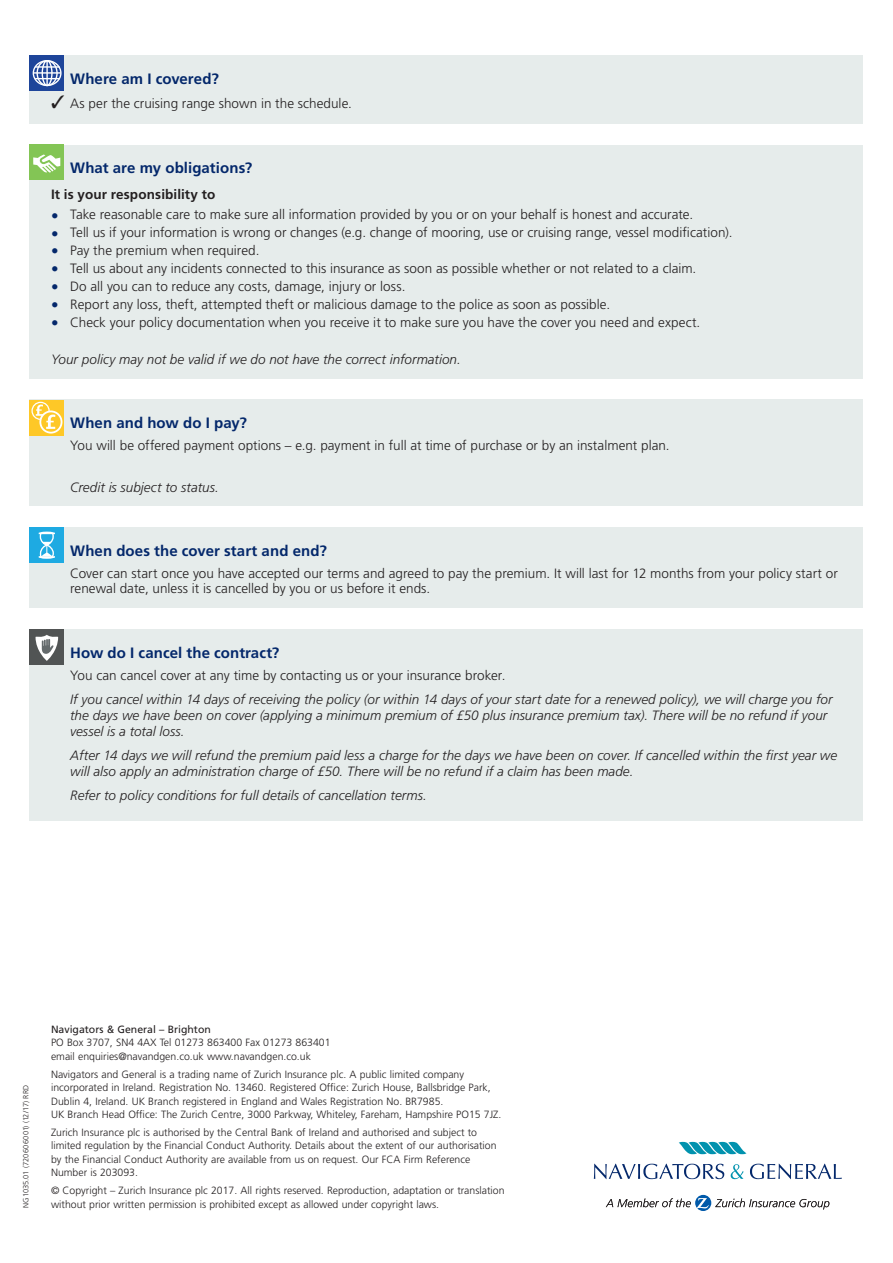
<style>
.page{position:relative;width:893px;height:1263px;background:#fff}
.page>*{position:absolute;margin:0;border:0;box-sizing:border-box;transform-origin:0 0}
.t1{font:700 15px "Frutiger LT Std";letter-spacing:.005em;color:#04286b}
.t2{font:300 13.5px/15.8px "Frutiger LT Std";color:#231f20}
.t3{font:italic 300 13.5px/15.8px "Frutiger LT Std";color:#231f20}
.t4{font:700 13.5px "Frutiger LT Std";letter-spacing:.01em;color:#231f20}
.t5{font:300 10.5px/13.5px "Frutiger LT Std";color:#231f20}
.t6{font:10.5px "Frutiger LT Std";color:#231f20}
.t7{font:300 7.5px "Frutiger LT Std";letter-spacing:.005em;color:#231f20}
.s1{font-weight:700;font-size:15px;color:#04286b}
</style>
<div class="page">
<div style="left:30px;top:55px;width:833px;height:68px;background:#e6eceb"></div>
<svg style="left:30px;top:55px;width:34px;height:36px"></svg>
<div style="left:33px;top:60px;width:29px;height:26px;border:1px solid #fff;border-radius:50%"></div>
<div style="left:36px;top:60px;width:22px;height:26px;border:1px solid #fff;border-radius:50%"></div>
<div style="left:42px;top:60px;width:11px;height:26px;border:1px solid #fff;border-radius:50%"></div>
<hr style="left:46px;top:61px;width:2px;height:25px;background:#fff">
<hr style="left:35px;top:66px;width:25px;height:2px;background:#fff">
<svg style="left:35px;top:78px;width:25px;height:1px"></svg>
<hr style="left:33px;top:72px;width:28px;height:2px;background:#fff">
<div style="left:30px;top:145px;width:833px;height:233px;background:#e6eceb"></div>
<div style="left:30px;top:145px;width:34px;height:35px;background:#83c555"></div>
<svg style="left:33px;top:154px;width:28px;height:19px"></svg>
<div style="left:30px;top:400px;width:833px;height:106px;background:#e6eceb"></div>
<div style="left:30px;top:400px;width:34px;height:35px;background:#fec827"></div>
<div style="left:31px;top:402px;width:19px;height:18px;border:1px solid #fff;border-radius:50%"></div>
<svg style="left:40px;top:411px;width:22px;height:22px"></svg>
<div style="left:39px;top:410px;width:23px;height:24px;border:2px solid #fff;border-radius:50%"></div>
<svg style="left:35px;top:404px;width:21px;height:25px"></svg>
<div style="left:30px;top:527px;width:833px;height:81px;background:#e6eceb"></div>
<div style="left:30px;top:527px;width:34px;height:36px;background:#1eaae2"></div>
<svg style="left:39px;top:532px;width:16px;height:27px"></svg>
<div style="left:30px;top:629px;width:833px;height:192px;background:#e6eceb"></div>
<div style="left:30px;top:629px;width:34px;height:36px;background:#515454"></div>
<svg style="left:36px;top:635px;width:22px;height:26px"></svg>
<svg style="left:679px;top:1142px;width:67px;height:12px"></svg>
<svg style="left:594px;top:1164px;width:130px;height:15px"></svg>
<svg style="left:731px;top:1164px;width:13px;height:15px"></svg>
<svg style="left:750px;top:1164px;width:92px;height:15px"></svg>
<svg style="left:606px;top:1195px;width:223px;height:16px"></svg>
<p class="t1" style="left:70px;top:70px;width:150px">Where am I covered?</p>
<p class="t2" style="left:51px;top:95px;width:302px">✓ As per the cruising range shown in the schedule.</p>
<p class="t1" style="left:70px;top:159px;width:184px">What are my obligations?</p>
<p class="t4" style="left:51px;top:187px;width:166px">It is your responsibility to</p>
<p class="t2" style="left:51px;top:207px;width:644px"><span class="s1">•</span> Take reasonable care to make sure all information provided by you or on your behalf is honest and accurate.</p>
<p class="t2" style="left:51px;top:225px;width:683px"><span class="s1">•</span> Tell us if your information is wrong or changes (e.g. change of mooring, use or cruising range, vessel modification).</p>
<p class="t2" style="left:51px;top:243px;width:210px"><span class="s1">•</span> Pay the premium when required.</p>
<p class="t2" style="left:51px;top:260px;width:647px"><span class="s1">•</span> Tell us about any incidents connected to this insurance as soon as possible whether or not related to a claim.</p>
<p class="t2" style="left:51px;top:278px;width:356px"><span class="s1">•</span> Do all you can to reduce any costs, damage, injury or loss.</p>
<p class="t2" style="left:51px;top:296px;width:561px"><span class="s1">•</span> Report any loss, theft, attempted theft or malicious damage to the police as soon as possible.</p>
<p class="t2" style="left:51px;top:314px;width:651px"><span class="s1">•</span> Check your policy documentation when you receive it to make sure you have the cover you need and expect.</p>
<p class="t3" style="left:51px;top:352px;width:411px">Your policy may not be valid if we do not have the correct information.</p>
<p class="t1" style="left:70px;top:414px;width:178px">When and how do I pay?</p>
<p class="t2" style="left:70px;top:438px;width:601px">You will be offered payment options – e.g. payment in full at time of purchase or by an instalment plan.</p>
<p class="t3" style="left:70px;top:480px;width:150px">Credit is subject to status.</p>
<p class="t1" style="left:70px;top:541px;width:258px">When does the cover start and end?</p>
<p class="t2" style="left:70px;top:565px;width:769px">Cover can start once you have accepted our terms and agreed to pay the premium. It will last for 12 months from your policy start or renewal date, unless it is cancelled by you or us before it ends.</p>
<p class="t1" style="left:70px;top:644px;width:211px">How do I cancel the contract?</p>
<p class="t2" style="left:70px;top:667px;width:437px">You can cancel cover at any time by contacting us or your insurance broker.</p>
<p class="t3" style="left:70px;top:692px;width:764px">If you cancel within 14 days of receiving the policy (or within 14 days of your start date for a renewed policy), we will charge you for the days we have been on cover (applying a minimum premium of £50 plus insurance premium tax). There will be no refund if your vessel is a total loss.</p>
<p class="t3" style="left:70px;top:747px;width:769px">After 14 days we will refund the premium paid less a charge for the days we have been on cover. If cancelled within the first year we will also apply an administration charge of £50. There will be no refund if a claim has been made.</p>
<p class="t3" style="left:70px;top:787px;width:358px">Refer to policy conditions for full details of cancellation terms.</p>
<p class="t7" style="left:22px;top:1208px;width:124px;rotate:-90deg">NG1035.01 (720606001) (12/17) RRD</p>
<p class="t6" style="left:51px;top:1023px;width:161px">Navigators &amp; General – Brighton</p>
<p class="t5" style="left:51px;top:1036px;width:281px">PO Box 3707, SN4 4AX Tel 01273 863400 Fax 01273 863401 email enquiries@navandgen.co.uk www.navandgen.co.uk</p>
<p class="t5" style="left:51px;top:1067px;width:452px">Navigators and General is a trading name of Zurich Insurance plc. A public limited company incorporated in Ireland. Registration No. 13460. Registered Office: Zurich House, Ballsbridge Park, Dublin 4, Ireland. UK Branch registered in England and Wales Registration No. BR7985.<br>UK Branch Head Office: The Zurich Centre, 3000 Parkway, Whiteley, Fareham, Hampshire PO15 7JZ.</p>
<p class="t5" style="left:51px;top:1126px;width:447px">Zurich Insurance plc is authorised by the Central Bank of Ireland and authorised and subject to limited regulation by the Financial Conduct Authority. Details about the extent of our authorisation by the Financial Conduct Authority are available from us on request. Our FCA Firm Reference Number is 203093.</p>
<p class="t5" style="left:51px;top:1184px;width:455px">© Copyright – Zurich Insurance plc 2017. All rights reserved. Reproduction, adaptation or translation without prior written permission is prohibited except as allowed under copyright laws.</p>
</div>
